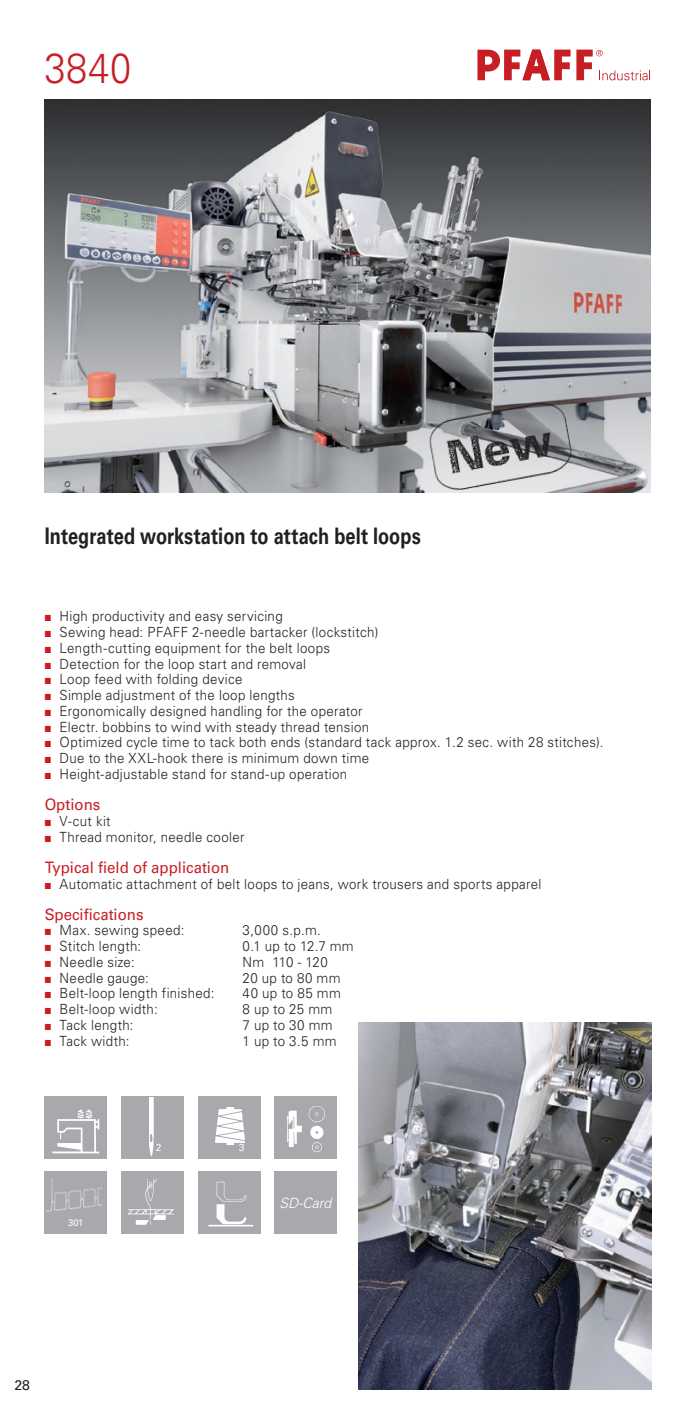
<style>
.page{position:relative;width:695px;height:1414px;background:#fff}
.page>*{position:absolute;margin:0;border:0;box-sizing:border-box;transform-origin:0 0}
.Titel_1{font:300 42px "Univers";color:#c71e24;scale:.9 1}
.Zwischenüberschrift{font:700 22.75px "Univers";letter-spacing:.005em;color:#231f20;scale:.8 1}
.Subheadline_Univers{font:15.75px "Univers";color:#c71e24;scale:.95 1}
.t1{font:italic 300 14.17px "Univers";color:#fff}
.Einzug_3_mm{font:300 14px "Univers";letter-spacing:.025em;color:#231f20;scale:.95 1}
.t2{font:14px "Univers";color:#231f20}
.Piktogramme{font:10.33px "Univers";color:#fff}
.t3{font:9.45px "Univers";color:#fff}
.s1{color:#c71e24}
</style>
<div class="page">
<svg style="left:477px;top:50px;width:173px;height:30px"></svg>
<img style="left:45px;top:99px;width:605px;height:394px">
<img style="left:358px;top:1022px;width:293px;height:367px">
<div style="left:122px;top:1171px;width:62px;height:62px;background:#a8a9ad"></div>
<img style="left:129px;top:1180px;width:45px;height:45px">
<div style="left:198px;top:1096px;width:63px;height:63px;background:#a8a9ad"></div>
<img style="left:215px;top:1107px;width:29px;height:38px">
<div style="left:45px;top:1171px;width:62px;height:62px;background:#a8a9ad"></div>
<img style="left:47px;top:1178px;width:54px;height:33px">
<div style="left:122px;top:1096px;width:62px;height:63px;background:#a8a9ad"></div>
<img style="left:149px;top:1097px;width:5px;height:60px">
<div style="left:198px;top:1171px;width:63px;height:62px;background:#a8a9ad"></div>
<img style="left:208px;top:1182px;width:45px;height:45px">
<div style="left:274px;top:1096px;width:63px;height:63px;background:#a8a9ad"></div>
<img style="left:287px;top:1107px;width:38px;height:45px">
<div style="left:45px;top:1096px;width:62px;height:63px;background:#a8a9ad"></div>
<img style="left:52px;top:1109px;width:48px;height:45px">
<div style="left:274px;top:1171px;width:63px;height:62px;background:#a8a9ad"></div>
<img style="left:422px;top:394px;width:166px;height:99px">
<p class="Titel_1" style="left:45px;top:43px;width:98px">3840</p>
<p class="Zwischenüberschrift" style="left:45px;top:523px;width:471px">Integrated workstation to attach belt loops</p>
<p class="Einzug_3_mm" style="left:45px;top:608px;width:252px"><span class="s1">■</span> High productivity and easy servicing</p>
<p class="Einzug_3_mm" style="left:45px;top:624px;width:353px"><span class="s1">■</span> Sewing head: PFAFF 2-needle bartacker (lockstitch)</p>
<p class="Einzug_3_mm" style="left:45px;top:639px;width:302px"><span class="s1">■</span> Length-cutting equipment for the belt loops</p>
<p class="Einzug_3_mm" style="left:45px;top:655px;width:276px"><span class="s1">■</span> Detection for the loop start and removal</p>
<p class="Einzug_3_mm" style="left:45px;top:671px;width:210px"><span class="s1">■</span> Loop feed with folding device</p>
<p class="Einzug_3_mm" style="left:45px;top:687px;width:265px"><span class="s1">■</span> Simple adjustment of the loop lengths</p>
<p class="Einzug_3_mm" style="left:45px;top:702px;width:336px"><span class="s1">■</span> Ergonomically designed handling for the operator</p>
<p class="Einzug_3_mm" style="left:45px;top:718px;width:343px"><span class="s1">■</span> Electr. bobbins to wind with steady thread tension</p>
<p class="Einzug_3_mm" style="left:45px;top:734px;width:589px"><span class="s1">■</span> Optimized cycle time to tack both ends (standard tack approx. 1.2 sec. with 28 stitches).</p>
<p class="Einzug_3_mm" style="left:45px;top:750px;width:343px"><span class="s1">■</span> Due to the XXL-hook there is minimum down time</p>
<p class="Einzug_3_mm" style="left:45px;top:765px;width:320px"><span class="s1">■</span> Height-adjustable stand for stand-up operation</p>
<p class="Subheadline_Univers" style="left:45px;top:795px;width:60px">Options</p>
<p class="Einzug_3_mm" style="left:45px;top:812px;width:71px"><span class="s1">■</span> V-cut kit</p>
<p class="Einzug_3_mm" style="left:45px;top:828px;width:212px"><span class="s1">■</span> Thread monitor, needle cooler</p>
<p class="Subheadline_Univers" style="left:45px;top:858px;width:196px">Typical field of application</p>
<p class="Einzug_3_mm" style="left:45px;top:875px;width:524px"><span class="s1">■</span> Automatic attachment of belt loops to jeans, work trousers and sports apparel</p>
<p class="Subheadline_Univers" style="left:45px;top:905px;width:106px">Specifications</p>
<p class="Einzug_3_mm" style="left:45px;top:922px;width:148px"><span class="s1">■</span> Max. sewing speed:</p>
<p class="Einzug_3_mm" style="left:242px;top:922px;width:84px">3,000 s.p.m.</p>
<p class="Einzug_3_mm" style="left:45px;top:938px;width:103px"><span class="s1">■</span> Stitch length:</p>
<p class="Einzug_3_mm" style="left:242px;top:938px;width:118px">0.1 up to 12.7 mm</p>
<p class="Einzug_3_mm" style="left:45px;top:953px;width:96px"><span class="s1">■</span> Needle size:</p>
<p class="Einzug_3_mm" style="left:242px;top:953px;width:91px">Nm 110 - 120</p>
<p class="Einzug_3_mm" style="left:45px;top:969px;width:111px"><span class="s1">■</span> Needle gauge:</p>
<p class="Einzug_3_mm" style="left:242px;top:969px;width:105px">20 up to 80 mm</p>
<p class="Einzug_3_mm" style="left:45px;top:985px;width:180px"><span class="s1">■</span> Belt-loop length finished:</p>
<p class="Einzug_3_mm" style="left:242px;top:985px;width:105px">40 up to 85 mm</p>
<p class="Einzug_3_mm" style="left:45px;top:1001px;width:120px"><span class="s1">■</span> Belt-loop width:</p>
<p class="Einzug_3_mm" style="left:242px;top:1001px;width:96px">8 up to 25 mm</p>
<p class="Einzug_3_mm" style="left:45px;top:1016px;width:95px"><span class="s1">■</span> Tack length:</p>
<p class="Einzug_3_mm" style="left:242px;top:1016px;width:96px">7 up to 30 mm</p>
<p class="Einzug_3_mm" style="left:45px;top:1032px;width:91px"><span class="s1">■</span> Tack width:</p>
<p class="Einzug_3_mm" style="left:242px;top:1032px;width:100px">1 up to 3.5 mm</p>
<p class="t3" style="left:68px;top:1217px;width:17px">301</p>
<p class="Piktogramme" style="left:156px;top:1141px;width:7px">2</p>
<p class="Piktogramme" style="left:239px;top:1141px;width:7px">3</p>
<p class="t1" style="left:279px;top:1195px;width:53px">SD-Card</p>
<p class="t2" style="left:14px;top:1377px;width:17px">28</p>
</div>
